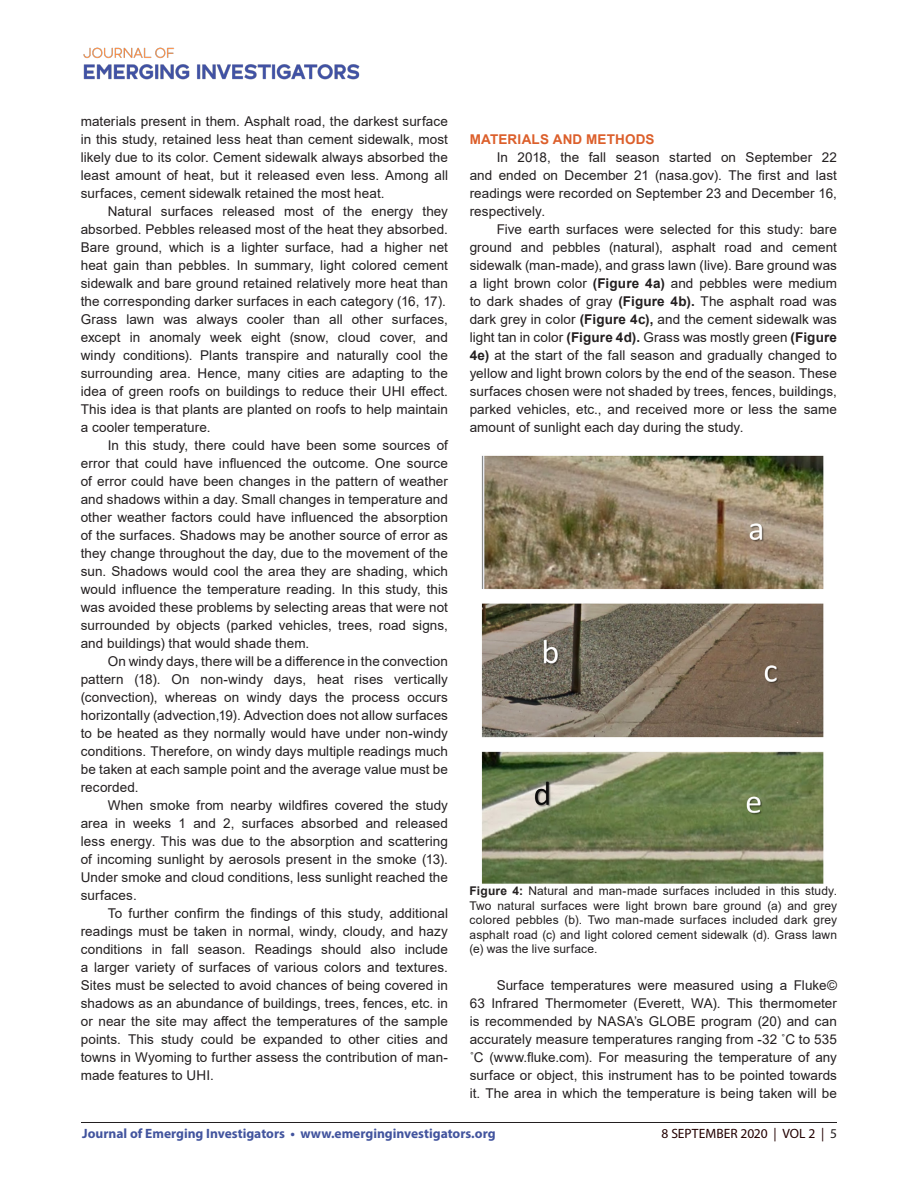
<style>
.page{position:relative;width:918px;height:1188px;background:#fff}
.page>*{position:absolute;margin:0;border:0;box-sizing:border-box;transform-origin:0 0}
.t1{font:13.5px/18px "Arial";letter-spacing:.005em;color:#231f20;text-align:justify}
.t2{font:700 13.5px "Myriad Pro";color:#42549e}
.t3{font:13.5px "Myriad Pro";letter-spacing:-.005em;color:#230000}
.t4{font:700 13.5px "Arial";letter-spacing:.015em;color:#dc5f2b}
.t5{font:12px/14.4px "Arial";letter-spacing:.01em;color:#231f20;text-align:justify}
.s1{font-weight:700}
.s2{color:#231f20}
</style>
<div class="page">
<hr style="left:81px;top:1122px;width:756px;height:1px;background:#231f20">
<img style="left:83px;top:47px;width:277px;height:33px">
<img style="left:481px;top:455px;width:343px;height:429px">
<p class="t1" style="left:81px;top:112px;width:369px">materials present in them. Asphalt road, the darkest surface in this study, retained less heat than cement sidewalk, most likely due to its color. Cement sidewalk always absorbed the least amount of heat, but it released even less. Among all surfaces, cement sidewalk retained the most heat.</p>
<p class="t1" style="left:81px;top:202px;width:369px;text-indent:27px">Natural surfaces released most of the energy they absorbed. Pebbles released most of the heat they absorbed.<br>Bare ground, which is a lighter surface, had a higher net heat gain than pebbles. In summary, light colored cement sidewalk and bare ground retained relatively more heat than the corresponding darker surfaces in each category (16, 17).</p>
<p class="t1" style="left:81px;top:310px;width:369px">Grass lawn was always cooler than all other surfaces, except in anomaly week eight (snow, cloud cover, and windy conditions). Plants transpire and naturally cool the surrounding area. Hence, many cities are adapting to the idea of green roofs on buildings to reduce their UHI effect.<br>This idea is that plants are planted on roofs to help maintain a cooler temperature.</p>
<p class="t1" style="left:81px;top:436px;width:369px;text-indent:27px">In this study, there could have been some sources of error that could have influenced the outcome. One source of error could have been changes in the pattern of weather and shadows within a day. Small changes in temperature and other weather factors could have influenced the absorption of the surfaces. Shadows may be another source of error as they change throughout the day, due to the movement of the sun. Shadows would cool the area they are shading, which would influence the temperature reading. In this study, this was avoided these problems by selecting areas that were not surrounded by objects (parked vehicles, trees, road signs, and buildings) that would shade them.</p>
<p class="t1" style="left:81px;top:652px;width:369px;text-indent:27px">On windy days, there will be a difference in the convection pattern (18). On non-windy days, heat rises vertically (convection), whereas on windy days the process occurs horizontally (advection,19). Advection does not allow surfaces to be heated as they normally would have under non-windy conditions. Therefore, on windy days multiple readings much be taken at each sample point and the average value must be recorded.</p>
<p class="t1" style="left:81px;top:796px;width:369px;text-indent:27px">When smoke from nearby wildfires covered the study area in weeks 1 and 2, surfaces absorbed and released less energy. This was due to the absorption and scattering of incoming sunlight by aerosols present in the smoke (13).<br>Under smoke and cloud conditions, less sunlight reached the surfaces.</p>
<p class="t1" style="left:81px;top:904px;width:369px;text-indent:27px">To further confirm the findings of this study, additional readings must be taken in normal, windy, cloudy, and hazy conditions in fall season. Readings should also include a larger variety of surfaces of various colors and textures.<br>Sites must be selected to avoid chances of being covered in shadows as an abundance of buildings, trees, fences, etc. in or near the site may affect the temperatures of the sample points. This study could be expanded to other cities and towns in Wyoming to further assess the contribution of man&shy;made features to UHI.</p>
<p class="t4" style="left:470px;top:130px;width:186px">MATERIALS AND METHODS</p>
<p class="t1" style="left:470px;top:148px;width:369px;text-indent:27px">In 2018, the fall season started on September 22 and ended on December 21 (nasa.gov). The first and last readings were recorded on September 23 and December 16, respectively.</p>
<p class="t1" style="left:470px;top:220px;width:369px;text-indent:27px">Five earth surfaces were selected for this study: bare ground and pebbles (natural), asphalt road and cement sidewalk (man-made), and grass lawn (live). Bare ground was a light brown color <span class="s1">(Figure 4a)</span> and pebbles were medium to dark shades of gray <span class="s1">(Figure 4b).</span> The asphalt road was dark grey in color <span class="s1">(Figure 4c),</span> and the cement sidewalk was light tan in color <span class="s1">(Figure 4d).</span> Grass was mostly green <span class="s1">(Figure 4e)</span> at the start of the fall season and gradually changed to yellow and light brown colors by the end of the season. These surfaces chosen were not shaded by trees, fences, buildings, parked vehicles, etc., and received more or less the same amount of sunlight each day during the study.</p>
<p class="t5" style="left:470px;top:884px;width:369px"><span class="s1">Figure 4:</span> Natural and man-made surfaces included in this study.<br>Two natural surfaces were light brown bare ground (a) and grey colored pebbles (b). Two man-made surfaces included dark grey asphalt road (c) and light colored cement sidewalk (d). Grass lawn (e) was the live surface.</p>
<p class="t1" style="left:470px;top:976px;width:369px;text-indent:27px">Surface temperatures were measured using a Fluke© 63 Infrared Thermometer (Everett, WA). This thermometer is recommended by NASA’s GLOBE program (20) and can accurately measure temperatures ranging from -32 ˚C to 535 ˚C (www.fluke.com). For measuring the temperature of any surface or object, this instrument has to be pointed towards it. The area in which the temperature is being taken will be</p>
<p class="t2" style="left:82px;top:1125px;width:415px">Journal of Emerging Investigators • www.emerginginvestigators.org</p>
<p class="t3" style="left:662px;top:1125px;width:177px">8 SEPTEMBER 2020 | VOL 2 | <span class="s2">5</span></p>
</div>
